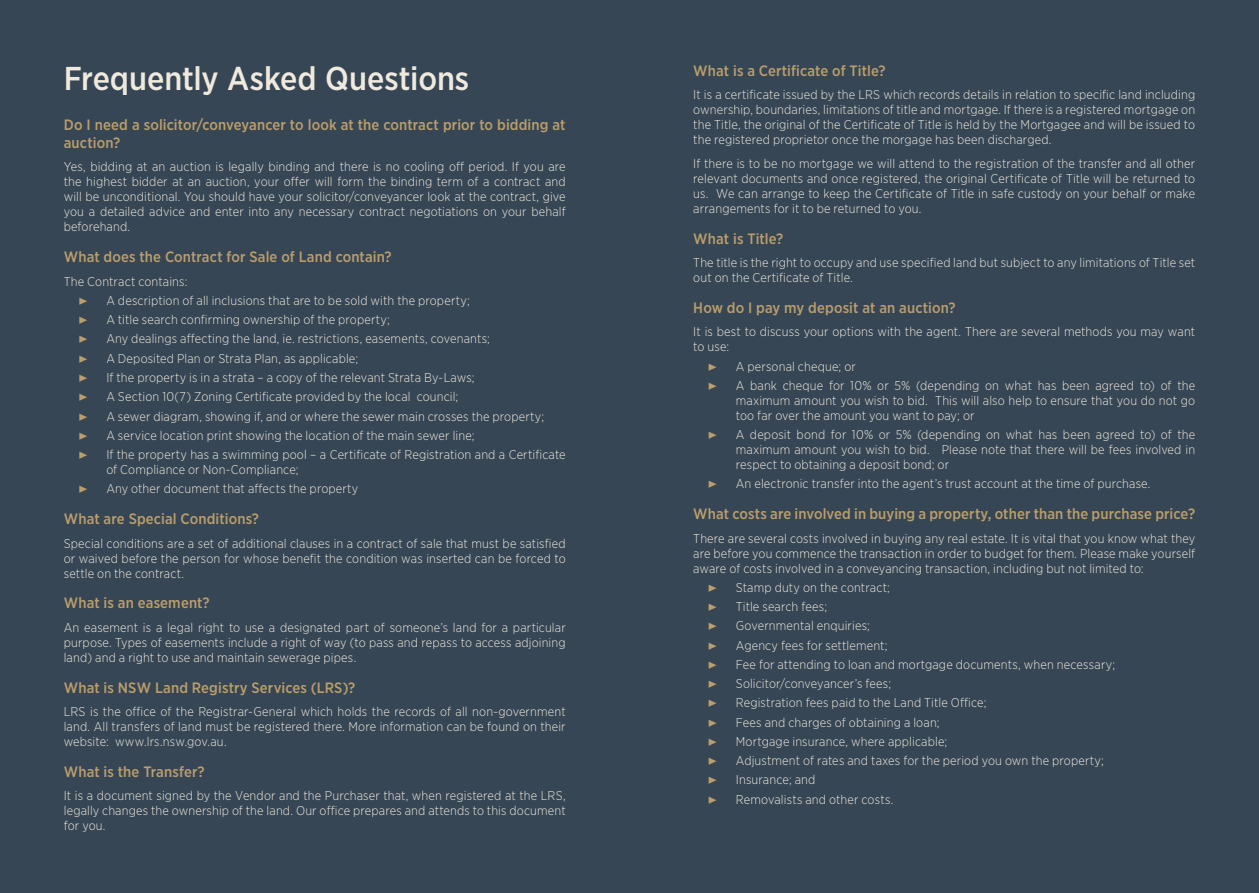
<style>
.page{position:relative;width:1259px;height:893px;background:#364655}
.page>*{position:absolute;margin:0;border:0;box-sizing:border-box;transform-origin:0 0}
.t1{font:500 33px "Gotham Narrow";color:#efe9de}
.t2{font:500 15px/18px "Gotham Narrow";letter-spacing:.01em;color:#bb9e6b}
.t3{font:300 12.75px/15px "Gotham Narrow";letter-spacing:.01em;color:#efe9de;text-align:justify}
.t4{font:300 12.75px "Acumin Pro";color:#bb9e6b}
</style>
<div class="page">
<h1 class="t1" style="left:64px;top:58px;width:407px">Frequently Asked Questions</h1>
<p class="t2" style="left:64px;top:115px;width:503px">Do I need a solicitor/conveyancer to look at the contract prior to bidding at auction?</p>
<p class="t3" style="left:64px;top:159px;width:503px">Yes, bidding at an auction is legally binding and there is no cooling off period. If you are the highest bidder at an auction, your offer will form the binding term of a contract and will be unconditional. You should have your solicitor/conveyancer look at the contract, give you a detailed advice and enter into any necessary contract negotiations on your behalf beforehand.</p>
<p class="t2" style="left:64px;top:248px;width:329px">What does the Contract for Sale of Land contain?</p>
<p class="t3" style="left:64px;top:273px;width:125px">The Contract contains:</p>
<p class="t4" style="left:79px;top:292px;width:10px">▶</p>
<p class="t3" style="left:106px;top:293px;width:365px">A description of all inclusions that are to be sold with the property;</p>
<p class="t4" style="left:79px;top:311px;width:10px">▶</p>
<p class="t3" style="left:106px;top:312px;width:285px">A title search confirming ownership of the property;</p>
<p class="t4" style="left:79px;top:330px;width:10px">▶</p>
<p class="t3" style="left:106px;top:331px;width:385px">Any dealings affecting the land, ie. restrictions, easements, covenants;</p>
<p class="t4" style="left:79px;top:349px;width:10px">▶</p>
<p class="t3" style="left:106px;top:350px;width:253px">A Deposited Plan or Strata Plan, as applicable;</p>
<p class="t4" style="left:79px;top:369px;width:10px">▶</p>
<p class="t3" style="left:106px;top:370px;width:370px">If the property is in a strata – a copy of the relevant Strata By-Laws;</p>
<p class="t4" style="left:79px;top:388px;width:10px">▶</p>
<p class="t3" style="left:106px;top:389px;width:353px">A Section 10(7) Zoning Certificate provided by the local council;</p>
<p class="t4" style="left:79px;top:407px;width:10px">▶</p>
<p class="t3" style="left:106px;top:408px;width:439px">A sewer diagram, showing if, and or where the sewer main crosses the property;</p>
<p class="t4" style="left:79px;top:426px;width:10px">▶</p>
<p class="t3" style="left:106px;top:427px;width:370px">A service location print showing the location of the main sewer line;</p>
<p class="t4" style="left:79px;top:446px;width:10px">▶</p>
<p class="t3" style="left:106px;top:447px;width:461px">If the property has a swimming pool – a Certificate of Registration and a Certificate of Compliance or Non-Compliance;</p>
<p class="t4" style="left:79px;top:480px;width:10px">▶</p>
<p class="t3" style="left:106px;top:481px;width:254px">Any other document that affects the property</p>
<p class="t2" style="left:64px;top:509px;width:197px">What are Special Conditions?</p>
<p class="t3" style="left:64px;top:535px;width:503px">Special conditions are a set of additional clauses in a contract of sale that must be satisfied or waived before the person for whose benefit the condition was inserted can be forced to settle on the contract.</p>
<p class="t2" style="left:64px;top:594px;width:147px">What is an easement?</p>
<p class="t3" style="left:64px;top:619px;width:503px">An easement is a legal right to use a designated part of someone’s land for a particular purpose. Types of easements include a right of way (to pass and repass to access adjoining land) and a right to use and maintain sewerage pipes.</p>
<p class="t2" style="left:64px;top:678px;width:293px">What is NSW Land Registry Services (LRS)?</p>
<p class="t3" style="left:64px;top:704px;width:503px">LRS is the office of the Registrar-General which holds the records of all non-government land. All transfers of land must be registered there. More information can be found on their website: www.lrs.nsw.gov.au.</p>
<p class="t2" style="left:64px;top:762px;width:142px">What is the Transfer?</p>
<p class="t3" style="left:64px;top:788px;width:503px">It is a document signed by the Vendor and the Purchaser that, when registered at the LRS, legally changes the ownership of the land. Our office prepares and attends to this document for you.</p>
<p class="t2" style="left:693px;top:61px;width:194px">What is a Certificate of Title?</p>
<p class="t3" style="left:693px;top:87px;width:503px">It is a certificate issued by the LRS which records details in relation to specific land including ownership, boundaries, limitations of title and mortgage. If there is a registered mortgage on the Title, the original of the Certificate of Title is held by the Mortgagee and will be issued to the registered proprietor once the morgage has been discharged.</p>
<p class="t3" style="left:693px;top:155px;width:503px">If there is to be no mortgage we will attend to the registration of the transfer and all other relevant documents and once registered, the original Certificate of Title will be returned to us. We can arrange to keep the Certificate of Title in safe custody on your behalf or make arrangements for it to be returned to you.</p>
<p class="t2" style="left:693px;top:229px;width:92px">What is Title?</p>
<p class="t3" style="left:693px;top:255px;width:503px">The title is the right to occupy and use specified land but subject to any limitations of Title set out on the Certificate of Title.</p>
<p class="t2" style="left:693px;top:298px;width:264px">How do I pay my deposit at an auction?</p>
<p class="t3" style="left:693px;top:324px;width:503px">It is best to discuss your options with the agent. There are several methods you may want to use:</p>
<p class="t4" style="left:708px;top:357px;width:10px">▶</p>
<p class="t3" style="left:736px;top:358px;width:122px">A personal cheque; or</p>
<p class="t4" style="left:708px;top:377px;width:10px">▶</p>
<p class="t3" style="left:736px;top:378px;width:461px">A bank cheque for 10% or 5% (depending on what has been agreed to) of the maximum amount you wish to bid. This will also help to ensure that you do not go too far over the amount you want to pay; or</p>
<p class="t4" style="left:708px;top:426px;width:10px">▶</p>
<p class="t3" style="left:736px;top:427px;width:461px">A deposit bond for 10% or 5% (depending on what has been agreed to) of the maximum amount you wish to bid. Please note that there will be fees involved in respect to obtaining a deposit bond; or</p>
<p class="t4" style="left:708px;top:475px;width:10px">▶</p>
<p class="t3" style="left:736px;top:476px;width:416px">An electronic transfer into the agent’s trust account at the time of purchase.</p>
<p class="t2" style="left:693px;top:505px;width:503px">What costs are involved in buying a property, other than the purchase price?</p>
<p class="t3" style="left:693px;top:530px;width:503px">There are several costs involved in buying any real estate. It is vital that you know what they are before you commence the transaction in order to budget for them. Please make yourself aware of costs involved in a conveyancing transaction, including but not limited to:</p>
<p class="t4" style="left:708px;top:579px;width:10px">▶</p>
<p class="t3" style="left:736px;top:580px;width:156px">Stamp duty on the contract;</p>
<p class="t4" style="left:708px;top:598px;width:10px">▶</p>
<p class="t3" style="left:736px;top:599px;width:93px">Title search fees;</p>
<p class="t4" style="left:708px;top:617px;width:10px">▶</p>
<p class="t3" style="left:736px;top:618px;width:136px">Governmental enquiries;</p>
<p class="t4" style="left:708px;top:636px;width:10px">▶</p>
<p class="t3" style="left:736px;top:637px;width:153px">Agency fees for settlement;</p>
<p class="t4" style="left:708px;top:656px;width:10px">▶</p>
<p class="t3" style="left:736px;top:657px;width:381px">Fee for attending to loan and mortgage documents, when necessary;</p>
<p class="t4" style="left:708px;top:675px;width:10px">▶</p>
<p class="t3" style="left:736px;top:676px;width:157px">Solicitor/conveyancer’s fees;</p>
<p class="t4" style="left:708px;top:694px;width:10px">▶</p>
<p class="t3" style="left:736px;top:695px;width:252px">Registration fees paid to the Land Title Office;</p>
<p class="t4" style="left:708px;top:713px;width:10px">▶</p>
<p class="t3" style="left:736px;top:714px;width:205px">Fees and charges of obtaining a loan;</p>
<p class="t4" style="left:708px;top:733px;width:10px">▶</p>
<p class="t3" style="left:736px;top:734px;width:213px">Mortgage insurance, where applicable;</p>
<p class="t4" style="left:708px;top:752px;width:10px">▶</p>
<p class="t3" style="left:736px;top:753px;width:370px">Adjustment of rates and taxes for the period you own the property;</p>
<p class="t4" style="left:708px;top:771px;width:10px">▶</p>
<p class="t3" style="left:736px;top:772px;width:81px">Insurance; and</p>
<p class="t4" style="left:708px;top:790px;width:10px">▶</p>
<p class="t3" style="left:736px;top:791px;width:159px">Removalists and other costs.</p>
</div>
